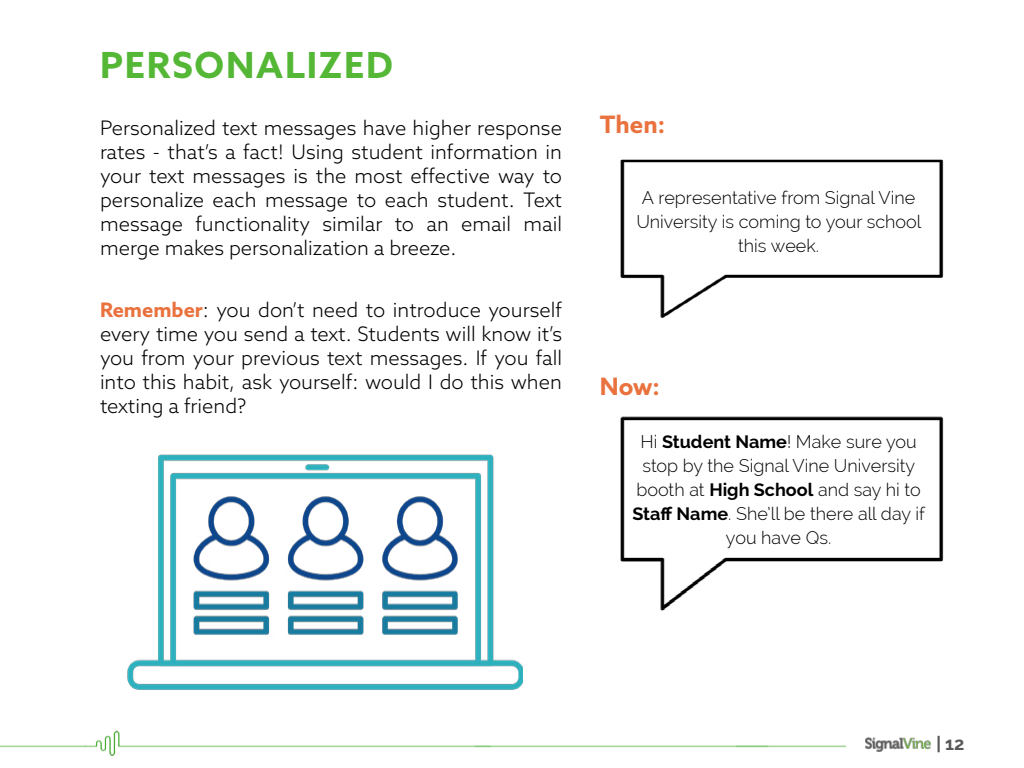
<style>
.page{position:relative;width:1024px;height:768px;background:#fff}
.page>*{position:absolute;margin:0;border:0;box-sizing:border-box;transform-origin:0 0}
.t1{font:700 36px "Azo Sans";letter-spacing:.05em;color:#54b735}
.t2{font:700 24px "Azo Sans";color:#ea723e}
.t3{font:300 20px/24px "Azo Sans";color:#000;text-align:justify}
.t4{font:700 18.2px "Raleway";color:#585858}
.t5{font:300 18px/24px "Raleway";color:#000;text-align:center}
.s1{font-weight:700;color:#ea723e}
.s2{font-weight:700}
</style>
<div class="page">
<img style="left:865px;top:737px;width:66px;height:15px">
<img style="left:736px;top:745px;width:110px;height:3px">
<img style="left:0;top:730px;width:491px;height:26px">
<img style="left:620px;top:416px;width:324px;height:195px">
<img style="left:620px;top:159px;width:324px;height:159px">
<img style="left:127px;top:454px;width:396px;height:236px">
<h1 class="t1" style="left:100px;top:41px;width:295px">PERSONALIZED</h1>
<p class="t3" style="left:100px;top:116px;width:464px">Personalized text messages have higher response rates - that’s a fact! Using student information in your text messages is the most effective way to personalize each message to each student. Text message functionality similar to an email mail merge makes personalization a breeze.</p>
<p class="t3" style="left:100px;top:298px;width:464px"><span class="s1">Remember</span>: you don’t need to introduce yourself every time you send a text. Students will know it’s you from your previous text messages. If you fall into this habit, ask yourself: would I do this when texting a friend?</p>
<p class="t2" style="left:600px;top:108px;width:67px">Then:</p>
<p class="t5" style="left:636px;top:185px;width:287px">A representative from Signal Vine<br>University is coming to your school this week.</p>
<p class="t2" style="left:600px;top:371px;width:62px">Now:</p>
<p class="t5" style="left:632px;top:429px;width:294px">Hi <span class="s2">Student Name</span>! Make sure you stop by the Signal Vine University booth at <span class="s2">High School</span> and say hi to<br><span class="s2">Staff Name</span>. She’ll be there all day if you have Qs.</p>
<p class="t4" style="left:936px;top:733px;width:30px">| 12</p>
</div>
